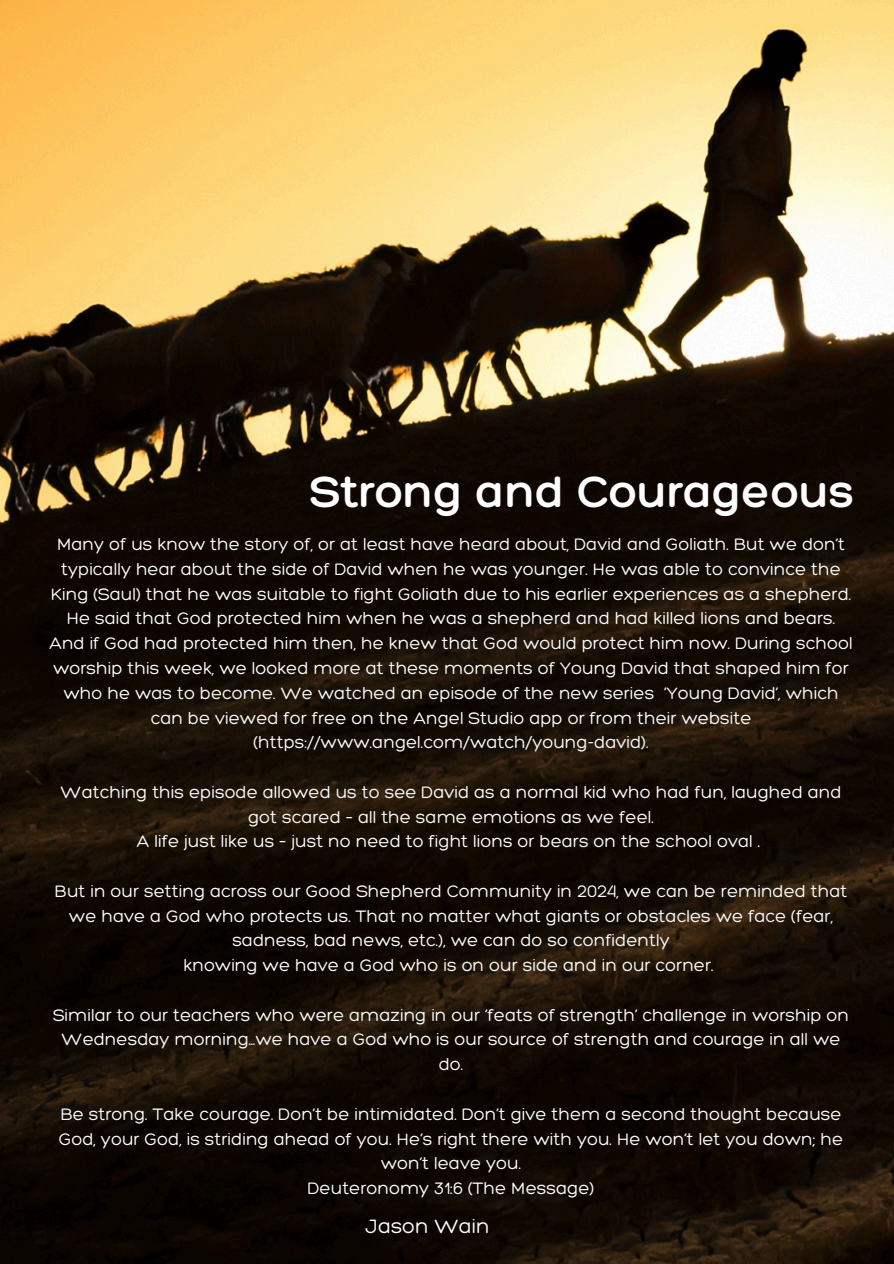
<style>
.page{position:relative;width:894px;height:1264px;background:#fff}
.page>*{position:absolute;margin:0;border:0;box-sizing:border-box;transform-origin:0 0}
.t1{font:300 47.25px "Hero";color:#fff}
.t2{font:300 21px "Hero";color:#fff}
.t3{font:300 18px/24.8px "Hero";color:#fff;text-align:center}
</style>
<div class="page">
<img style="left:0;top:0;width:893px;height:1262px">
<h2 class="t1" style="left:310px;top:462px;width:545px">Strong and Courageous</h2>
<h1 class="t3" style="left:49px;top:531px;width:804px">Many of us know the story of, or at least have heard about, David and Goliath. But we don’t typically hear about the side of David when he was younger. He was able to convince the King (Saul) that he was suitable to fight Goliath due to his earlier experiences as a shepherd.<br>He said that God protected him when he was a shepherd and had killed lions and bears.<br>And if God had protected him then, he knew that God would protect him now. During school worship this week, we looked more at these moments of Young David that shaped him for who he was to become. We watched an episode of the new series ‘Young David’, which can be viewed for free on the Angel Studio app or from their website (https://www.angel.com/watch/young-david).</h1>
<p class="t3" style="left:61px;top:779px;width:782px">Watching this episode allowed us to see David as a normal kid who had fun, laughed and got scared – all the same emotions as we feel.<br>A life just like us – just no need to fight lions or bears on the school oval .</p>
<p class="t3" style="left:55px;top:878px;width:794px">But in our setting across our Good Shepherd Community in 2024, we can be reminded that we have a God who protects us. That no matter what giants or obstacles we face (fear, sadness, bad news, etc.), we can do so confidently<br>knowing we have a God who is on our side and in our corner.</p>
<p class="t3" style="left:53px;top:1002px;width:797px">Similar to our teachers who were amazing in our ‘feats of strength’ challenge in worship on<br>Wednesday morning…we have a God who is our source of strength and courage in all we do.</p>
<p class="t3" style="left:59px;top:1101px;width:786px">Be strong. Take courage. Don’t be intimidated. Don’t give them a second thought because<br>God, your God, is striding ahead of you. He’s right there with you. He won’t let you down; he won’t leave you.</p>
<p class="t3" style="left:308px;top:1175px;width:288px">Deuteronomy 31:6 (The Message)</p>
<p class="t2" style="left:366px;top:1212px;width:125px">Jason Wain</p>
</div>
